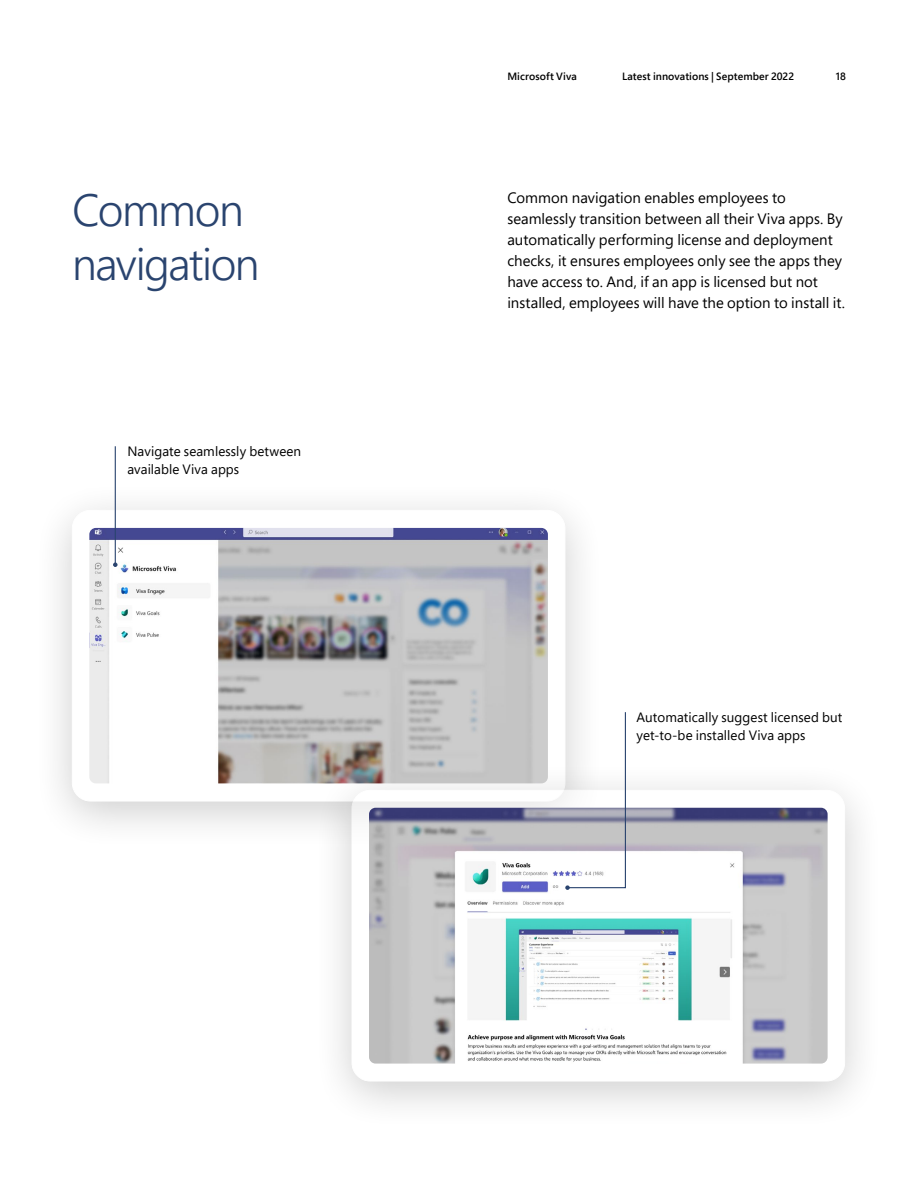
<style>
.page{position:relative;width:918px;height:1188px;background:#fff}
.page>*{position:absolute;margin:0;border:0;box-sizing:border-box;transform-origin:0 0}
.H2{font:300 45px/54px "Segoe Pro";letter-spacing:-.035em;color:#2a446f}
.SH3{font:15px/21px "Segoe Pro";color:#000}
.Body_copy{font:13.5px/18px "Segoe Pro";letter-spacing:.005em;color:#000}
.Page_Header{font:600 10.5px "Segoe Pro";letter-spacing:.01em;color:#000}
.Page{font:600 10.5px "Segoe Pro";color:#000}
</style>
<div class="page">
<div style="left:31px;top:479px;width:575px;height:373px;background:#000;opacity:.4"></div>
<div style="left:72px;top:510px;width:493px;height:291px;background:#fff;border-radius:18px"></div>
<div style="left:311px;top:759px;width:575px;height:373px;background:#000;opacity:.4"></div>
<div style="left:352px;top:790px;width:493px;height:291px;background:#fff;border-radius:18px"></div>
<img style="left:89px;top:528px;width:459px;height:255px">
<img style="left:369px;top:808px;width:459px;height:256px">
<hr style="left:115px;top:446px;width:1px;height:119px;background:#2a446f">
<svg style="left:113px;top:562px;width:5px;height:5px"></svg>
<svg style="left:565px;top:711px;width:62px;height:179px"></svg>
<p class="Page_Header" style="left:507px;top:69px;width:71px">Microsoft Viva</p>
<p class="Page_Header" style="left:622px;top:69px;width:174px">Latest innovations | September 2022</p>
<p class="Page" style="left:836px;top:69px;width:12px">18</p>
<p class="H2" style="left:72px;top:182px;width:189px">Common navigation</p>
<p class="SH3" style="left:507px;top:187px;width:339px">Common navigation enables employees to seamlessly transition between all their Viva apps. By automatically performing license and deployment checks, it ensures employees only see the apps they have access to. And, if an app is licensed but not installed, employees will have the option to install it.</p>
<p class="Body_copy" style="left:127px;top:442px;width:175px">Navigate seamlessly between available Viva apps</p>
<p class="Body_copy" style="left:637px;top:708px;width:207px">Automatically suggest licensed but yet-to-be installed Viva apps</p>
</div>
